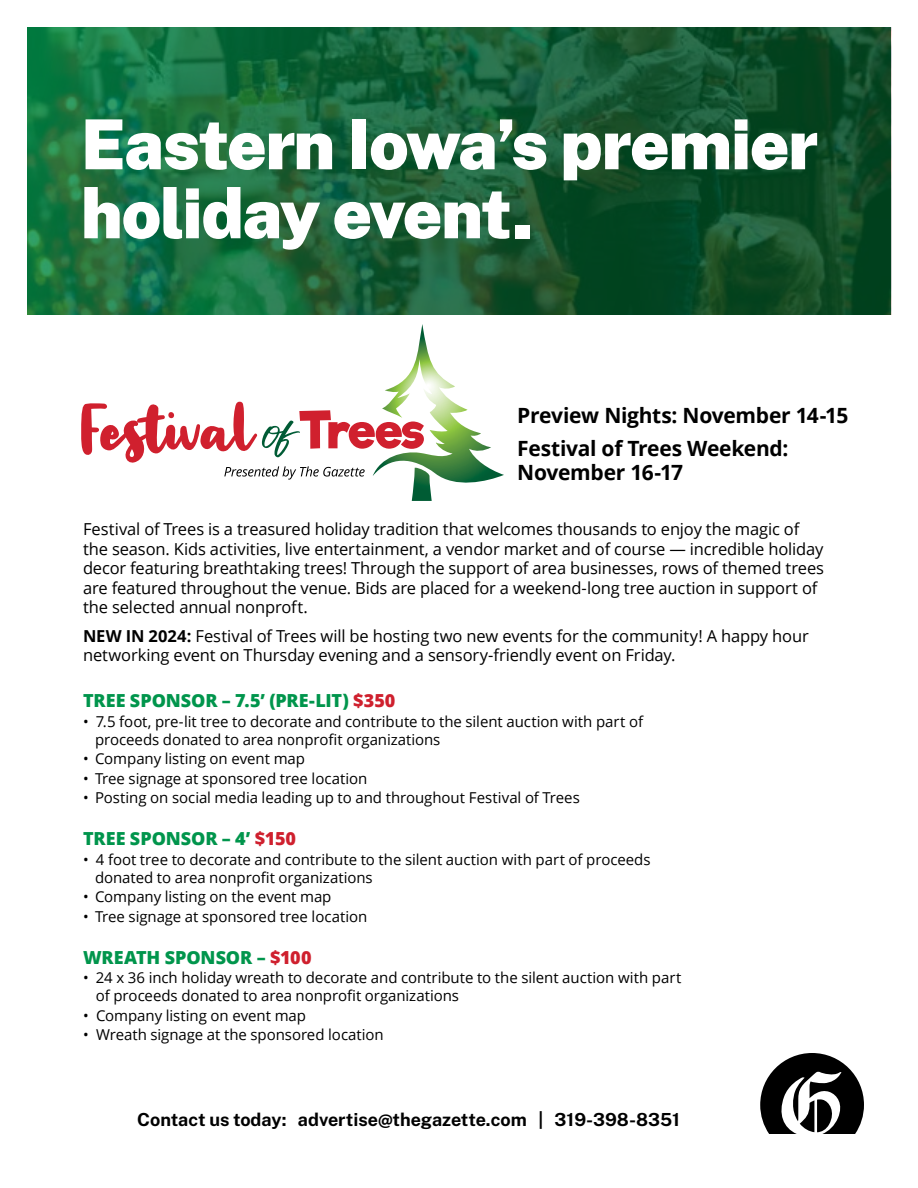
<style>
.page{position:relative;width:918px;height:1188px;background:#fff}
.page>*{position:absolute;margin:0;border:0;box-sizing:border-box;transform-origin:0 0}
.t1{font:900 69px/69px "Public Sans";letter-spacing:-.02em;color:#fff}
.t2{font:700 21px/33px "Open Sans";letter-spacing:-.015em;color:#000}
.t3{font:800 18px "Open Sans";letter-spacing:-.005em;color:#00954c}
.t4{font:700 18px "Public Sans";color:#000}
.t5{font:16.5px/19.5px "Open Sans";letter-spacing:-.01em;color:#000}
.t6{font:15px/18px "Open Sans";letter-spacing:-.005em;color:#000}
.s1{font-weight:700}
.s2{color:#cf202e}
</style>
<div class="page">
<svg style="left:760px;top:1053px;width:104px;height:81px"></svg>
<svg style="left:81px;top:324px;width:423px;height:177px"></svg>
<img style="left:28px;top:27px;width:864px;height:288px">
<h1 class="t1" style="left:81px;top:106px;width:738px">Eastern Iowa’s premier holiday event.</h1>
<h2 class="t2" style="left:517px;top:398px;width:333px">Preview Nights: November 14-15<br>Festival of Trees Weekend:</h2>
<h2 class="t2" style="left:517px;top:455px;width:167px">November 16-17</h2>
<p class="t5" style="left:83px;top:519px;width:743px">Festival of Trees is a treasured holiday tradition that welcomes thousands to enjoy the magic of the season. Kids activities, live entertainment, a vendor market and of course — incredible holiday decor featuring breathtaking trees! Through the support of area businesses, rows of themed trees are featured throughout the venue. Bids are placed for a weekend-long tree auction in support of the selected annual nonproft.</p>
<p class="t5" style="left:83px;top:626px;width:727px"><span class="s1">NEW IN 2024:</span> Festival of Trees will be hosting two new events for the community! A happy hour networking event on Thursday evening and a sensory-friendly event on Friday.</p>
<p class="t3" style="left:83px;top:687px;width:314px">TREE SPONSOR – 7.5’ (PRE-LIT) <span class="s2">$350</span></p>
<p class="t6" style="left:95px;top:712px;width:550px;text-indent:-12px">• 7.5 foot, pre-lit tree to decorate and contribute to the silent auction with part of proceeds donated to area nonprofit organizations</p>
<p class="t6" style="left:83px;top:750px;width:223px">• Company listing on event map</p>
<p class="t6" style="left:83px;top:769px;width:286px">• Tree signage at sponsored tree location</p>
<p class="t6" style="left:83px;top:789px;width:498px">• Posting on social media leading up to and throughout Festival of Trees</p>
<p class="t3" style="left:83px;top:825px;width:215px">TREE SPONSOR – 4’ <span class="s2">$150</span></p>
<p class="t6" style="left:95px;top:850px;width:557px;text-indent:-12px">• 4 foot tree to decorate and contribute to the silent auction with part of proceeds donated to area nonprofit organizations</p>
<p class="t6" style="left:83px;top:888px;width:250px">• Company listing on the event map</p>
<p class="t6" style="left:83px;top:907px;width:286px">• Tree signage at sponsored tree location</p>
<p class="t3" style="left:83px;top:944px;width:230px">WREATH SPONSOR – <span class="s2">$100</span></p>
<p class="t6" style="left:96px;top:969px;width:587px;text-indent:-13px">• 24 x 36 inch holiday wreath to decorate and contribute to the silent auction with part of proceeds donated to area nonprofit organizations</p>
<p class="t6" style="left:83px;top:1006px;width:224px">• Company listing on event map</p>
<p class="t6" style="left:83px;top:1026px;width:302px">• Wreath signage at the sponsored location</p>
<p class="t4" style="left:137px;top:1107px;width:544px">Contact us today: advertise@thegazette.com | 319-398-8351</p>
</div>
